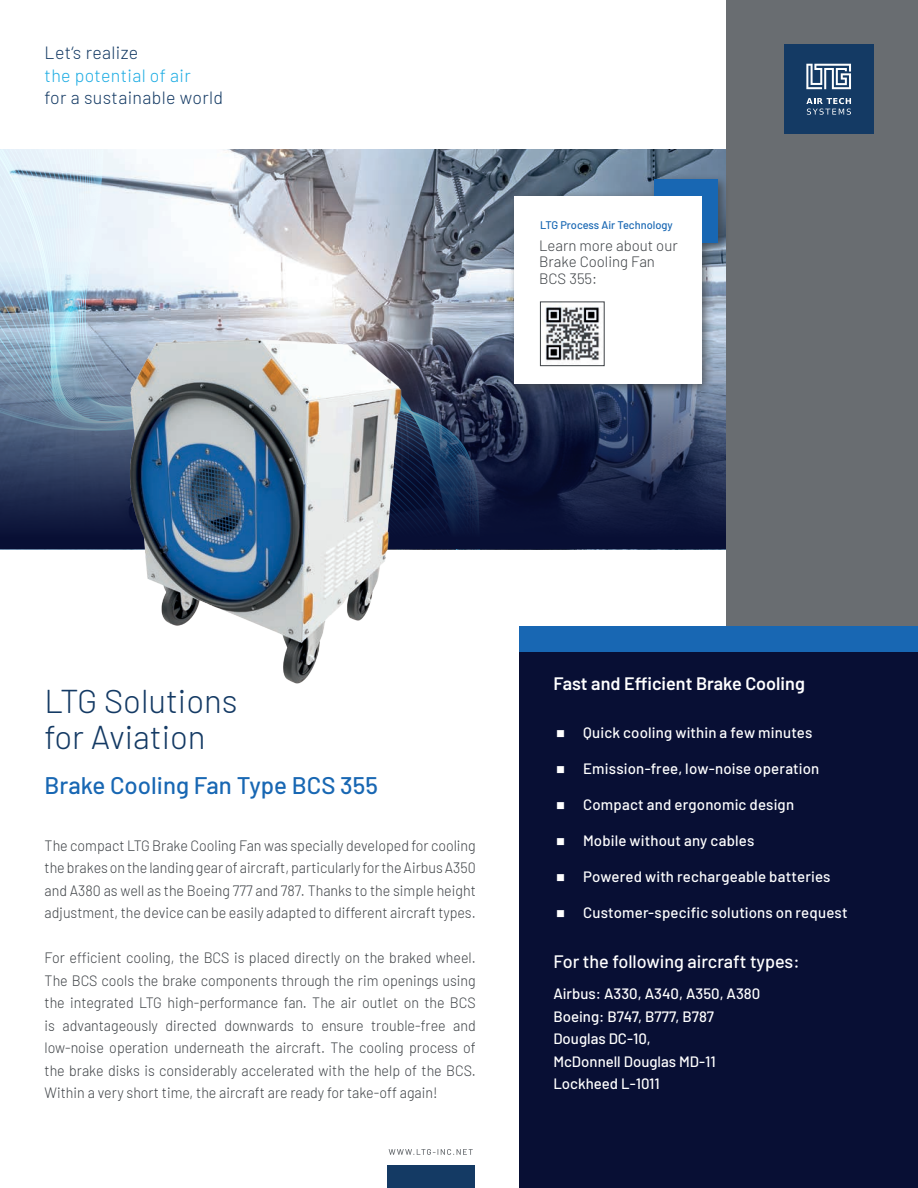
<style>
.page{position:relative;width:918px;height:1188px;background:#fff}
.page>*{position:absolute;margin:0;border:0;box-sizing:border-box;transform-origin:0 0}
.t1{font:300 33px/36px "Barlow";color:#143a64}
.t2{font:500 24px "Barlow";color:#1867b3}
.t3{font:500 18px "Barlow";color:#fff}
.t4{font:600 18px "Barlow";color:#fff}
.t5{font:300 17.7px "Barlow";letter-spacing:.02em;color:#143a64}
.t6{font:300 17.7px "Barlow";letter-spacing:.02em;color:#1dace3}
.t7{font:300 15px/22.5px "Barlow";color:#3e4246;text-align:justify;scale:.95 1}
.t8{font:500 15px/22.5px "Barlow";letter-spacing:.01em;color:#fff}
.t9{font:300 15px/16.5px "Barlow";color:#3e4246}
.t10{font:500 11.1px "Barlow";color:#1867b3}
</style>
<div class="page">
<svg style="left:0;top:149px;width:697px;height:192px"></svg>
<svg style="left:0;top:341px;width:727px;height:208px;background:#2b3959"></svg>
<div style="left:727px;top:0;width:191px;height:1188px;background:#696d71"></div>
<div style="left:784px;top:45px;width:89px;height:89px;background:#143a64"></div>
<svg style="left:806px;top:98px;width:45px;height:17px"></svg>
<svg style="left:806px;top:64px;width:45px;height:25px"></svg>
<div style="left:520px;top:639px;width:398px;height:549px;background:#080f34"></div>
<svg style="left:389px;top:1149px;width:84px;height:6px"></svg>
<div style="left:387px;top:1166px;width:88px;height:22px;background:#143a64"></div>
<div style="left:520px;top:626px;width:398px;height:26px;background:#1867b3"></div>
<div style="left:508px;top:173px;width:222px;height:222px;background:#3e4246;opacity:.75"></div>
<div style="left:655px;top:179px;width:63px;height:64px;background:#1867b3"></div>
<div style="left:514px;top:196px;width:187px;height:187px;background:#fff"></div>
<img style="left:545px;top:306px;width:55px;height:56px">
<div style="left:540px;top:302px;width:65px;height:64px;border:1px solid #3e4246"></div>
<img style="left:92px;top:316px;width:340px;height:368px">
<p class="t5" style="left:45px;top:40px;width:95px">Let‘s realize</p>
<p class="t6" style="left:45px;top:63px;width:148px">the potential of air</p>
<p class="t5" style="left:45px;top:85px;width:180px">for a sustainable world</p>
<p class="t10" style="left:540px;top:217px;width:134px">LTG Process Air Technology</p>
<p class="t9" style="left:539px;top:236px;width:140px">Learn more about our<br>Brake Cooling Fan<br>BCS 355:</p>
<h1 class="t1" style="left:45px;top:681px;width:195px">LTG Solutions for Aviation</h1>
<h2 class="t2" style="left:45px;top:768px;width:335px">Brake Cooling Fan Type BCS 355</h2>
<p class="t7" style="left:45px;top:833px;width:455px">The compact LTG Brake Cooling Fan was specially developed for cooling the brakes on the landing gear of aircraft, particularly for the Airbus A350 and A380 as well as the Boeing 777 and 787. Thanks to the simple height adjustment, the device can be easily adapted to different aircraft types.</p>
<p class="t7" style="left:45px;top:946px;width:455px">For efficient cooling, the BCS is placed directly on the braked wheel.<br>The BCS cools the brake components through the rim openings using the integrated LTG high-performance fan. The air outlet on the BCS is advantageously directed downwards to ensure trouble-free and low-noise operation underneath the aircraft. The cooling process of the brake disks is considerably accelerated with the help of the BCS.<br>Within a very short time, the aircraft are ready for take-off again!</p>
<p class="t4" style="left:553px;top:670px;width:253px">Fast and Efficient Brake Cooling</p>
<p class="t8" style="left:583px;top:720px;width:231px">Quick cooling within a few minutes</p>
<p class="t8" style="left:583px;top:756px;width:238px">Emission-free, low-noise operation</p>
<p class="t8" style="left:583px;top:792px;width:213px">Compact and ergonomic design</p>
<p class="t8" style="left:583px;top:828px;width:173px">Mobile without any cables</p>
<p class="t8" style="left:583px;top:864px;width:249px">Powered with rechargeable batteries</p>
<p class="t8" style="left:583px;top:900px;width:266px">Customer-specific solutions on request</p>
<p class="t3" style="left:553px;top:948px;width:248px">For the following aircraft types:</p>
<p class="t8" style="left:553px;top:982px;width:208px">Airbus: A330, A340, A350, A380<br>Boeing: B747, B777, B787<br>Douglas DC-10,<br>McDonnell Douglas MD-11<br>Lockheed L-1011</p>
</div>
